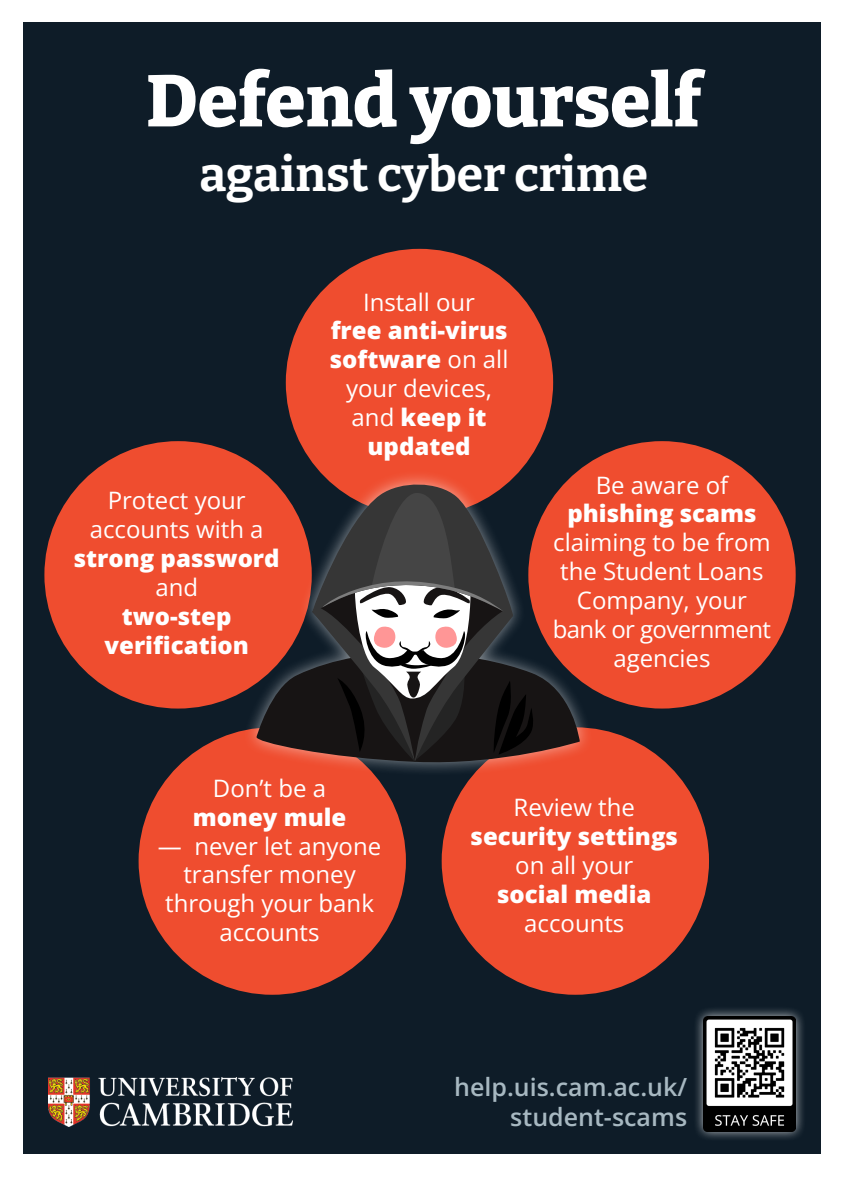
<style>
.page{position:relative;width:842px;height:1191px;background:#fff}
.page>*{position:absolute;margin:0;border:0;box-sizing:border-box;transform-origin:0 0}
.t1{font:800 73px "Bitter";color:#fff}
.t2{font:700 48px "Bitter";color:#fff}
.t3{font:600 25px/30px "Open Sans";color:#a7b8c1;text-align:right}
.Poster_body{font:800 24px/28.8px "Open Sans";color:#fff;text-align:center}
.Poster_body-2{font:24px/28.8px "Open Sans";color:#fff;text-align:center}
.s1{font-weight:400}
.s2{font-weight:800}
</style>
<div class="page">
<div style="left:23px;top:23px;width:798px;height:1131px;background:#0e1c28"></div>
<div style="left:286px;top:249px;width:267px;height:267px;background:#ef4d2f;border-radius:50%"></div>
<div style="left:528px;top:441px;width:268px;height:267px;background:#ef4d2f;border-radius:50%"></div>
<div style="left:442px;top:727px;width:267px;height:267px;background:#ef4d2f;border-radius:50%"></div>
<div style="left:139px;top:727px;width:267px;height:267px;background:#ef4d2f;border-radius:50%"></div>
<div style="left:44px;top:441px;width:268px;height:267px;background:#ef4d2f;border-radius:50%"></div>
<div style="left:243px;top:470px;width:351px;height:307px;background:#fff;opacity:.53"></div>
<svg style="left:254px;top:640px;width:326px;height:125px"></svg>
<svg style="left:311px;top:481px;width:224px;height:281px"></svg>
<div style="left:693px;top:1005px;width:113px;height:136px;background:#fff;opacity:.75"></div>
<img style="left:703px;top:1016px;width:93px;height:115px">
<img style="left:48px;top:1077px;width:245px;height:49px">
<p class="t1" style="left:146px;top:55px;width:557px">Defend yourself</p>
<p class="t2" style="left:199px;top:144px;width:450px">against cyber crime</p>
<p class="Poster_body" style="left:74px;top:485px;width:207px"><span class="s1">Protect your accounts with a </span>strong password <span class="s1">and<br></span>two-step verification</p>
<p class="Poster_body" style="left:330px;top:286px;width:180px"><span class="s1">Install our<br></span>free anti-virus software <span class="s1">on all your devices, and</span> keep it updated</p>
<p class="Poster_body-2" style="left:553px;top:470px;width:220px">Be aware of <span class="s2">phishing scams </span>claiming to be from the Student Loans<br>Company, your bank or government agencies</p>
<p class="Poster_body" style="left:193px;top:773px;width:155px"><span class="s1">Don’t be a </span>money mule</p>
<p class="Poster_body-2" style="left:158px;top:831px;width:225px">— never let anyone transfer money through your bank accounts</p>
<p class="Poster_body" style="left:471px;top:792px;width:209px"><span class="s1">Review the </span>security settings <span class="s1">on all your<br></span>social media <span class="s1">accounts</span></p>
<p class="t3" style="left:454px;top:1071px;width:234px">help.uis.cam.ac.uk/ student-scams</p>
</div>
